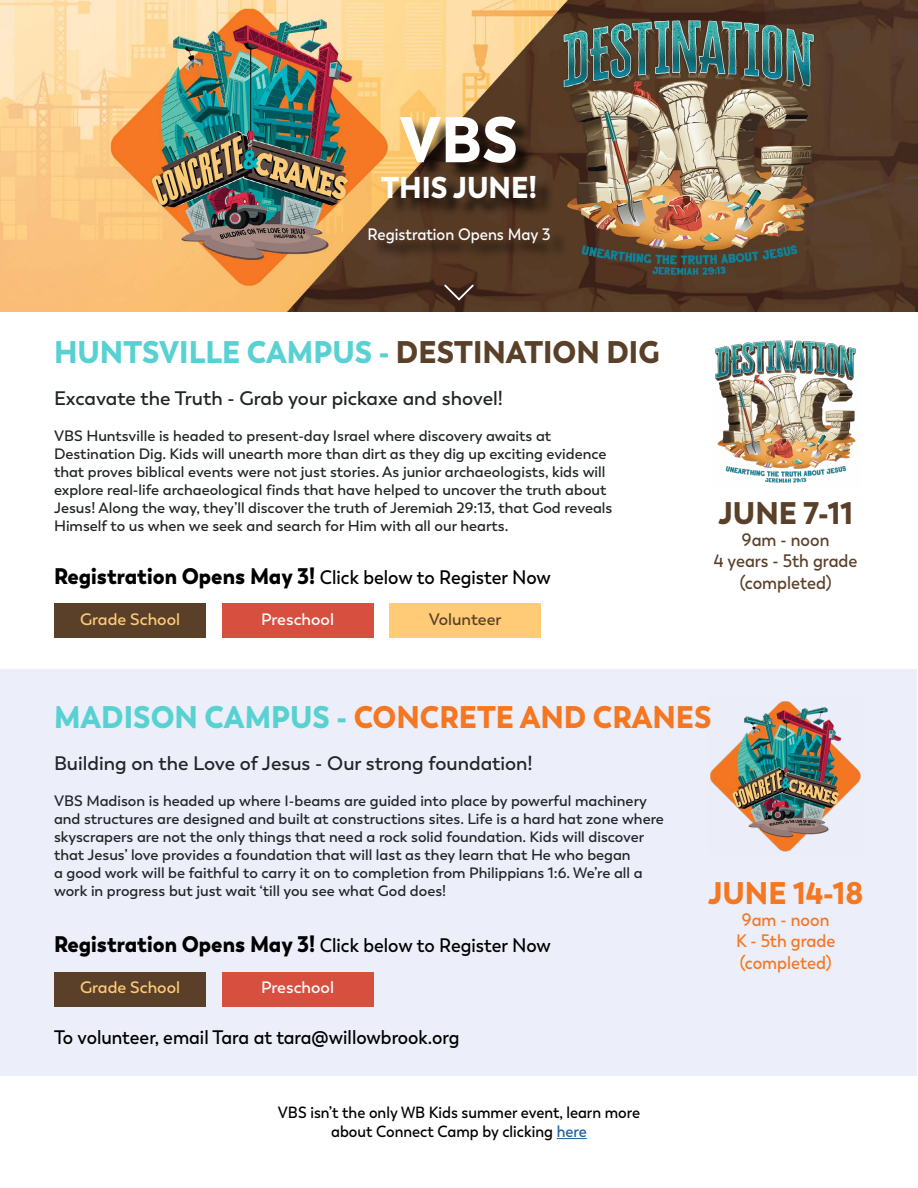
<style>
.page{position:relative;width:918px;height:1188px;background:#fff}
.page>*{position:absolute;margin:0;border:0;box-sizing:border-box;transform-origin:0 0}
.t1{font:900 64.2px "Trenda";color:#fff;scale:.93 1}
.t2{font:900 31.2px "Trenda";color:#f57722;scale:.93 1}
.t3{font:900 31.2px "Trenda";color:#59d1d2;scale:.93 1}
.t4{font:900 31.2px "Trenda";color:#5a4029;scale:.93 1}
.t5{font:900 30px "Trenda";color:#fff;scale:.93 1}
.t6{font:600 19.5px "Trenda";letter-spacing:-.005em;color:#000;scale:.93 1}
.t7{font:600 19.5px "Trenda";letter-spacing:-.005em;color:#212528}
.t8{font:600 18px/21.6px "Trenda";color:#5a4029;text-align:center;scale:.93 1}
.t9{font:600 18px/21.6px "Trenda";color:#f57722;text-align:center;scale:.93 1}
.t10{font:600 16.5px "Trenda";color:#ffcb77}
.t11{font:600 16.5px "Trenda";letter-spacing:-.005em;color:#fff;scale:.93 1}
.t12{font:600 16.5px "Trenda";letter-spacing:-.005em;color:#fff}
.t13{font:600 16.5px "Trenda";color:#5a4029}
.t14{font:600 16.2px/19.4px "Trenda";color:#000;text-align:center;scale:.93 1}
.t15{font:600 15px/18px "Trenda";color:#212528}
.s1{color:#5a4029}
.s2{font-weight:900;font-size:22.5px}
.s3{color:#59d1d2}
.s4{color:#215e9e}
</style>
<div class="page">
<img style="left:0;top:0;width:918px;height:311px">
<div style="left:371px;top:119px;width:197px;height:143px;background:#000;opacity:.75"></div>
<svg style="left:444px;top:285px;width:30px;height:15px"></svg>
<img style="left:715px;top:340px;width:141px;height:143px">
<div style="left:55px;top:603px;width:151px;height:35px;background:#5a4029"></div>
<div style="left:222px;top:603px;width:151px;height:35px;background:#d74f3f"></div>
<div style="left:389px;top:603px;width:151px;height:35px;background:#ffcb77"></div>
<div style="left:1px;top:670px;width:916px;height:406px;background:#eceff9"></div>
<div style="left:55px;top:972px;width:151px;height:35px;background:#5a4029"></div>
<div style="left:222px;top:972px;width:151px;height:35px;background:#d74f3f"></div>
<img style="left:710px;top:701px;width:151px;height:151px">
<hr style="left:557px;top:1138px;width:30px;height:1px;background:#215e9e">
<h1 class="t1" style="left:400px;top:98px;width:129px">VBS</h1>
<h3 class="t5" style="left:381px;top:168px;width:169px">THIS JUNE!</h3>
<p class="t11" style="left:368px;top:225px;width:198px">Registration Opens May 3</p>
<h2 class="t3" style="left:54px;top:332px;width:653px">HUNTSVILLE CAMPUS - <span class="s1">DESTINATION DIG</span></h2>
<h3 class="t7" style="left:54px;top:387px;width:451px">Excavate the Truth - Grab your pickaxe and shovel!</h3>
<p class="t15" style="left:54px;top:427px;width:560px">VBS Huntsville is headed to present-day Israel where discovery awaits at Destination Dig. Kids will unearth more than dirt as they dig up exciting evidence that proves biblical events were not just stories. As junior archaeologists, kids will explore real-life archaeological finds that have helped to uncover the truth about Jesus! Along the way, they’ll discover the truth of Jeremiah 29:13, that God reveals Himself to us when we seek and search for Him with all our hearts.</p>
<h2 class="t4" style="left:718px;top:493px;width:146px">JUNE 7-11</h2>
<p class="t8" style="left:714px;top:529px;width:156px">9am - noon<br>4 years - 5th grade</p>
<h3 class="t6" style="left:54px;top:565px;width:536px"><span class="s2">Registration Opens May 3!</span> Click below to Register Now</h3>
<p class="t8" style="left:740px;top:572px;width:100px">(completed)</p>
<p class="t10" style="left:80px;top:609px;width:102px">Grade School</p>
<p class="t12" style="left:261px;top:609px;width:74px">Preschool</p>
<p class="t13" style="left:429px;top:609px;width:74px">Volunteer</p>
<h2 class="t2" style="left:54px;top:697px;width:709px"><span class="s3">MADISON CAMPUS -</span> CONCRETE AND CRANES</h2>
<h3 class="t7" style="left:54px;top:751px;width:480px">Building on the Love of Jesus - Our strong foundation!</h3>
<p class="t15" style="left:54px;top:792px;width:611px">VBS Madison is headed up where I-beams are guided into place by powerful machinery and structures are designed and built at constructions sites. Life is a hard hat zone where skyscrapers are not the only things that need a rock solid foundation. Kids will discover that Jesus’ love provides a foundation that will last as they learn that He who began<br>a good work will be faithful to carry it on to completion from Philippians 1:6. We’re all a work in progress but just wait ‘till you see what God does!</p>
<h3 class="t6" style="left:54px;top:934px;width:536px"><span class="s2">Registration Opens May 3!</span> Click below to Register Now</h3>
<p class="t10" style="left:80px;top:978px;width:102px">Grade School</p>
<p class="t12" style="left:261px;top:978px;width:74px">Preschool</p>
<h3 class="t6" style="left:54px;top:1026px;width:437px">To volunteer, email Tara at tara@willowbrook.org</h3>
<p class="t14" style="left:278px;top:1102px;width:391px">VBS isn’t the only WB Kids summer event, learn more about Connect Camp by clicking <span class="s4">here</span></p>
<h2 class="t2" style="left:708px;top:873px;width:169px">JUNE 14-18</h2>
<p class="t9" style="left:736px;top:909px;width:108px">9am - noon<br>K - 5th grade (completed)</p>
</div>
